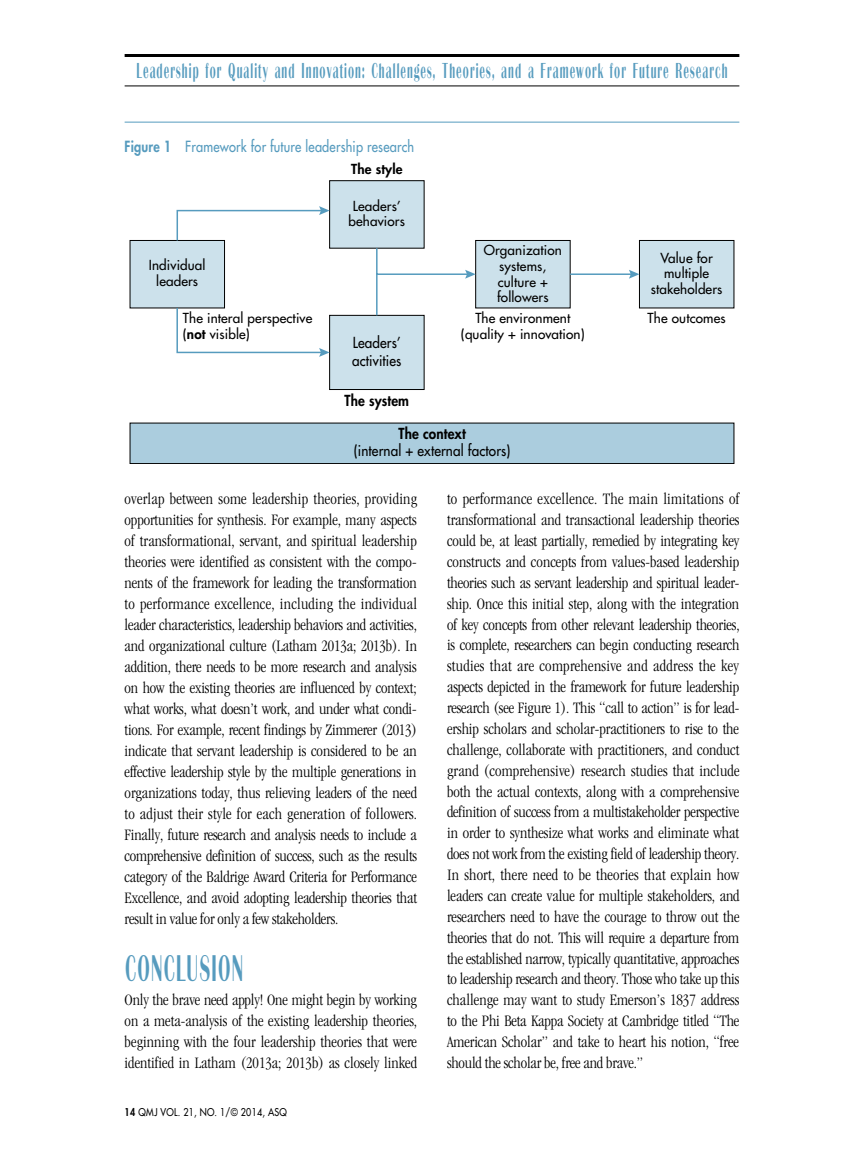
<style>
.page{position:relative;width:864px;height:1161px;background:#fff}
.page>*{position:absolute;margin:0;border:0;box-sizing:border-box;transform-origin:0 0}
.t1{font:36px "Cg Metronome Gothic";color:#569bbe}
.t2{font:21px "Cg Metronome Gothic";letter-spacing:.02em;color:#569bbe}
.t3{font:300 condensed 16.5px/20.9px "ITC Garamond Std";letter-spacing:-.01em;color:#000;text-align:justify}
.t4{font:500 15px "Futura Std";letter-spacing:.015em;color:#569bbe;scale:.85 1}
.t5{font:500 14.85px/17.2px "Futura Std";letter-spacing:.01em;color:#000;scale:.91 1}
.t6{font:800 14.85px "Futura Std";letter-spacing:.01em;color:#000;scale:.91 1}
.t7{font:500 13.5px/15.8px "Futura Std";letter-spacing:.01em;color:#000;text-align:center}
.t8{font:800 13.5px "Futura Std";letter-spacing:.01em;color:#000}
.t9{font:500 10.5px "Futura Std";letter-spacing:.025em;color:#000;scale:.85 1}
.s1{font-weight:800}
</style>
<div class="page">
<hr style="left:125px;top:54px;width:614px;height:3px;background:#000">
<hr style="left:125px;top:86px;width:614px;height:1px;background:#000">
<hr style="left:125px;top:122px;width:614px;height:1px;background:#569bbe">
<div style="left:329px;top:180px;width:96px;height:69px;background:#cce1eb;border:1px solid #000"></div>
<div style="left:130px;top:240px;width:95px;height:68px;background:#cce1eb"></div>
<div style="left:130px;top:240px;width:95px;height:68px;border:1px solid #000"></div>
<div style="left:475px;top:240px;width:96px;height:68px;background:#cce1eb;border:1px solid #000"></div>
<div style="left:639px;top:240px;width:95px;height:68px;background:#cce1eb"></div>
<div style="left:639px;top:240px;width:95px;height:68px;border:1px solid #000"></div>
<div style="left:329px;top:315px;width:96px;height:75px;background:#cce1eb;border:1px solid #000"></div>
<div style="left:130px;top:423px;width:604px;height:41px;background:#abcdde"></div>
<div style="left:130px;top:423px;width:604px;height:41px;border:1px solid #000"></div>
<hr style="left:376px;top:248px;width:2px;height:67px;background:#569bbe">
<hr style="left:377px;top:273px;width:92px;height:2px;background:#569bbe">
<svg style="left:465px;top:270px;width:11px;height:9px"></svg>
<hr style="left:570px;top:273px;width:62px;height:2px;background:#569bbe">
<svg style="left:629px;top:270px;width:10px;height:9px"></svg>
<svg style="left:176px;top:206px;width:154px;height:36px"></svg>
<svg style="left:176px;top:306px;width:154px;height:51px"></svg>
<p class="t2" style="left:136px;top:58px;width:593px">Leadership for Quality and Innovation: Challenges, Theories, and a Framework for Future Research</p>
<p class="t4" style="left:125px;top:137px;width:342px"><span class="s1">Figure 1</span> Framework for future leadership research</p>
<p class="t8" style="left:351px;top:160px;width:53px">The style</p>
<p class="t7" style="left:149px;top:258px;width:58px">Individual leaders</p>
<p class="t7" style="left:183px;top:310px;width:131px;text-align:left">The interal perspective (<span class="s1">not</span> visible)</p>
<p class="t7" style="left:349px;top:198px;width:58px">Leaders’ behaviors</p>
<p class="t5" style="left:352px;top:334px;width:56px">Leaders’ activities</p>
<p class="t6" style="left:345px;top:391px;width:73px">The system</p>
<p class="t7" style="left:484px;top:242px;width:80px">Organization systems, culture + followers</p>
<p class="t7" style="left:461px;top:310px;width:125px">The environment (quality + innovation)</p>
<p class="t6" style="left:399px;top:424px;width:75px">The context</p>
<p class="t5" style="left:354px;top:442px;width:174px">(internal + external factors)</p>
<p class="t7" style="left:651px;top:250px;width:73px">Value for multiple stakeholders</p>
<p class="t7" style="left:648px;top:310px;width:80px">The outcomes</p>
<p class="t3" style="left:125px;top:489px;width:294px">overlap between some leadership theories, providing opportunities for synthesis. For example, many aspects of transformational, servant, and spiritual leadership theories were identified as consistent with the compo&shy;nents of the framework for leading the transformation to performance excellence, including the individual leader characteristics, leadership behaviors and activities, and organizational culture (Latham 2013a; 2013b). In addition, there needs to be more research and analysis on how the existing theories are influenced by context; what works, what doesn’t work, and under what condi&shy;tions. For example, recent findings by Zimmerer (2013) indicate that servant leadership is considered to be an effective leadership style by the multiple generations in organizations today, thus relieving leaders of the need to adjust their style for each generation of followers.<br>Finally, future research and analysis needs to include a comprehensive definition of success, such as the results category of the Baldrige Award Criteria for Performance Excellence, and avoid adopting leadership theories that result in value for only a few stakeholders.</p>
<h1 class="t1" style="left:125px;top:948px;width:121px">CONCLUSION</h1>
<p class="t3" style="left:125px;top:990px;width:294px">Only the brave need apply! One might begin by working on a meta-analysis of the existing leadership theories, beginning with the four leadership theories that were identified in Latham (2013a; 2013b) as closely linked</p>
<p class="t9" style="left:125px;top:1105px;width:192px"><span class="s1">14</span> QMJ VOL. 21, NO. 1/© 2014, ASQ</p>
<p class="t3" style="left:447px;top:489px;width:294px">to performance excellence. The main limitations of transformational and transactional leadership theories could be, at least partially, remedied by integrating key constructs and concepts from values-based leadership theories such as servant leadership and spiritual leader&shy;ship. Once this initial step, along with the integration of key concepts from other relevant leadership theories, is complete, researchers can begin conducting research studies that are comprehensive and address the key aspects depicted in the framework for future leadership research (see Figure 1). This “call to action” is for lead&shy;ership scholars and scholar-practitioners to rise to the challenge, collaborate with practitioners, and conduct grand (comprehensive) research studies that include both the actual contexts, along with a comprehensive definition of success from a multistakeholder perspective in order to synthesize what works and eliminate what does not work from the existing field of leadership theory.<br>In short, there need to be theories that explain how leaders can create value for multiple stakeholders, and researchers need to have the courage to throw out the theories that do not. This will require a departure from the established narrow, typically quantitative, approaches to leadership research and theory. Those who take up this challenge may want to study Emerson’s 1837 address to the Phi Beta Kappa Society at Cambridge titled “The American Scholar” and take to heart his notion, “free should the scholar be, free and brave.”</p>
</div>
